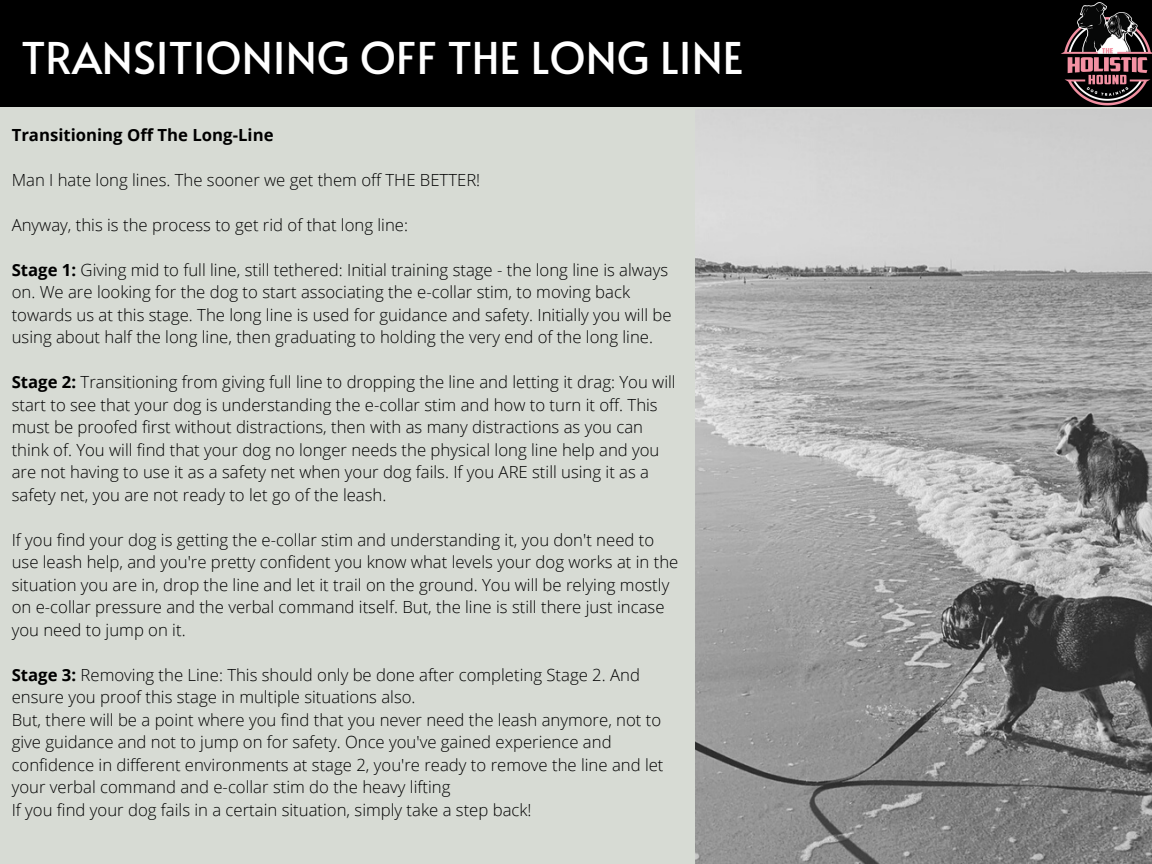
<style>
.page{position:relative;width:1152px;height:864px;background:#d7dbd4}
.page>*{position:absolute;margin:0;border:0;box-sizing:border-box;transform-origin:0 0}
.t1{font:43.65px "Alata";color:#fff}
.t2{font:300 16.65px/22.5px "Open Sans";color:#000}
.t3{font:700 16.65px "Open Sans";color:#000}
.s1{font-weight:700}
</style>
<div class="page">
<div style="left:0;top:0;width:1145px;height:107px;background:#000"></div>
<img style="left:1061px;top:0;width:91px;height:107px">
<img style="left:696px;top:109px;width:455px;height:755px">
<h1 class="t1" style="left:21px;top:26px;width:723px">TRANSITIONING OFF THE LONG LINE</h1>
<p class="t3" style="left:12px;top:123px;width:263px">Transitioning Off The Long-Line</p>
<p class="t2" style="left:12px;top:168px;width:470px">Man I hate long lines. The sooner we get them off THE BETTER!</p>
<p class="t2" style="left:12px;top:213px;width:398px">Anyway, this is the process to get rid of that long line:</p>
<p class="t2" style="left:12px;top:258px;width:661px"><span class="s1">Stage 1:</span> Giving mid to full line, still tethered: Initial training stage - the long line is always on. We are looking for the dog to start associating the e-collar stim, to moving back towards us at this stage. The long line is used for guidance and safety. Initially you will be using about half the long line, then graduating to holding the very end of the long line.</p>
<p class="t2" style="left:12px;top:370px;width:665px"><span class="s1">Stage 2:</span> Transitioning from giving full line to dropping the line and letting it drag: You will start to see that your dog is understanding the e-collar stim and how to turn it off. This must be proofed first without distractions, then with as many distractions as you can think of. You will find that your dog no longer needs the physical long line help and you are not having to use it as a safety net when your dog fails. If you ARE still using it as a safety net, you are not ready to let go of the leash.</p>
<p class="t2" style="left:12px;top:528px;width:668px">If you find your dog is getting the e-collar stim and understanding it, you don't need to use leash help, and you're pretty confident you know what levels your dog works at in the situation you are in, drop the line and let it trail on the ground. You will be relying mostly on e-collar pressure and the verbal command itself. But, the line is still there just incase you need to jump on it.</p>
<p class="t2" style="left:12px;top:663px;width:653px"><span class="s1">Stage 3:</span> Removing the Line: This should only be done after completing Stage 2. And ensure you proof this stage in multiple situations also.<br>But, there will be a point where you find that you never need the leash anymore, not to give guidance and not to jump on for safety. Once you've gained experience and confidence in different environments at stage 2, you're ready to remove the line and let your verbal command and e-collar stim do the heavy lifting<br>If you find your dog fails in a certain situation, simply take a step back!</p>
</div>
